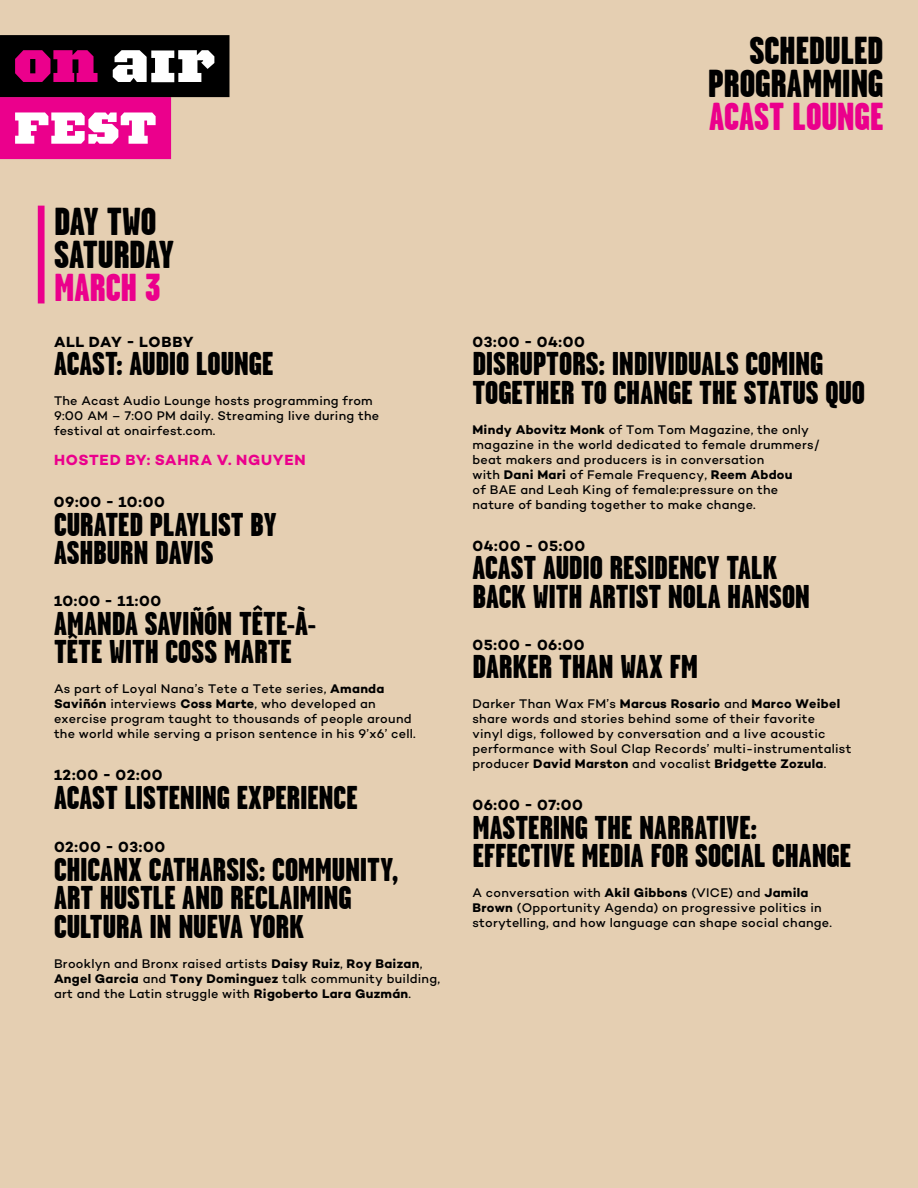
<style>
.page{position:relative;width:918px;height:1188px;background:#e5cfb2}
.page>*{position:absolute;margin:0;border:0;box-sizing:border-box;transform-origin:0 0}
.t1{font:900 39px/33px "Garage Gothic";letter-spacing:-.01em;color:#000}
.t2{font:900 39px "Garage Gothic";letter-spacing:-.005em;color:#eb008c}
.t3{font:900 33px/28.5px "Garage Gothic";letter-spacing:-.01em;color:#000}
.t4{font:700 15px "Campton";letter-spacing:.035em;color:#000}
.t5{font:700 15px "Campton";letter-spacing:.05em;color:#eb008c}
.t6{font:500 12.75px/15px "Campton";letter-spacing:.02em;color:#000}
.s1{font-weight:700}
</style>
<div class="page">
<div style="left:0;top:97px;width:171px;height:62px;background:#eb008c"></div>
<svg style="left:15px;top:112px;width:141px;height:32px"></svg>
<div style="left:0;top:35px;width:230px;height:62px;background:#000"></div>
<svg style="left:15px;top:50px;width:83px;height:32px"></svg>
<svg style="left:113px;top:50px;width:101px;height:32px"></svg>
<div style="left:38px;top:206px;width:7px;height:97px;background:#eb008c"></div>
<h1 class="t1" style="left:54px;top:205px;width:122px">DAY TWO<br>SATURDAY</h1>
<h1 class="t2" style="left:54px;top:266px;width:108px">MARCH 3</h1>
<p class="t4" style="left:54px;top:332px;width:141px">ALL DAY - LOBBY</p>
<h2 class="t3" style="left:54px;top:349px;width:221px">ACAST: AUDIO LOUNGE</h2>
<p class="t6" style="left:54px;top:393px;width:327px">The Acast Audio Lounge hosts programming from<br>9:00 AM – 7:00 PM daily. Streaming live during the festival at onairfest.com.</p>
<p class="t5" style="left:54px;top:451px;width:253px">HOSTED BY: SAHRA V. NGUYEN</p>
<p class="t4" style="left:54px;top:493px;width:112px">09:00 - 10:00</p>
<h2 class="t3" style="left:54px;top:510px;width:224px">CURATED PLAYLIST BY<br>ASHBURN DAVIS</h2>
<p class="t4" style="left:54px;top:592px;width:109px">10:00 - 11:00</p>
<h2 class="t3" style="left:54px;top:609px;width:264px">AMANDA SAVIÑÓN TÊTE-À-<br>TÊTE WITH COSS MARTE</h2>
<p class="t6" style="left:54px;top:681px;width:363px">As part of Loyal Nana’s Tete a Tete series, <span class="s1">Amanda Saviñón</span> interviews <span class="s1">Coss Marte</span>, who developed an exercise program taught to thousands of people around the world while serving a prison sentence in his 9’x6’ cell.</p>
<p class="t4" style="left:54px;top:766px;width:110px">12:00 - 02:00</p>
<h2 class="t3" style="left:54px;top:783px;width:305px">ACAST LISTENING EXPERIENCE</h2>
<p class="t4" style="left:54px;top:838px;width:113px">02:00 - 03:00</p>
<h2 class="t3" style="left:54px;top:855px;width:346px">CHICANX CATHARSIS: COMMUNITY,<br>ART HUSTLE AND RECLAIMING<br>CULTURA IN NUEVA YORK</h2>
<p class="t6" style="left:54px;top:956px;width:388px">Brooklyn and Bronx raised artists <span class="s1">Daisy Ruiz</span>, <span class="s1">Roy Baizan</span>,<br><span class="s1">Angel Garcia</span> and <span class="s1">Tony Dominguez</span> talk community building, art and the Latin struggle with <span class="s1">Rigoberto Lara Guzmán</span>.</p>
<h1 class="t1" style="left:708px;top:33px;width:177px;text-align:right">SCHEDULED<br>PROGRAMMING</h1>
<h1 class="t2" style="left:709px;top:94px;width:176px">ACAST LOUNGE</h1>
<p class="t4" style="left:472px;top:332px;width:114px">03:00 - 04:00</p>
<h2 class="t3" style="left:472px;top:349px;width:394px">DISRUPTORS: INDIVIDUALS COMING<br>TOGETHER TO CHANGE THE STATUS QUO</h2>
<p class="t6" style="left:472px;top:422px;width:348px"><span class="s1">Mindy Abovitz Monk</span> of Tom Tom Magazine, the only magazine in the world dedicated to female drummers/ beat makers and producers is in conversation<br>with <span class="s1">Dani Mari</span> of Female Frequency, <span class="s1">Reem Abdou<br></span>of BAE and Leah King of female:pressure on the nature of banding together to make change.</p>
<p class="t4" style="left:472px;top:536px;width:114px">04:00 - 05:00</p>
<h2 class="t3" style="left:472px;top:553px;width:339px">ACAST AUDIO RESIDENCY TALK<br>BACK WITH ARTIST NOLA HANSON</h2>
<p class="t4" style="left:472px;top:635px;width:114px">05:00 - 06:00</p>
<h2 class="t3" style="left:472px;top:652px;width:227px">DARKER THAN WAX FM</h2>
<p class="t6" style="left:472px;top:696px;width:380px">Darker Than Wax FM’s <span class="s1">Marcus Rosario</span> and <span class="s1">Marco Weibel </span>share words and stories behind some of their favorite<br>vinyl digs, followed by conversation and a live acoustic performance with Soul Clap Records’ multi-instrumentalist producer <span class="s1">David Marston</span> and vocalist <span class="s1">Bridgette Zozula</span>.</p>
<p class="t4" style="left:472px;top:796px;width:112px">06:00 - 07:00</p>
<h2 class="t3" style="left:472px;top:813px;width:380px">MASTERING THE NARRATIVE:<br>EFFECTIVE MEDIA FOR SOCIAL CHANGE</h2>
<p class="t6" style="left:472px;top:885px;width:361px">A conversation with <span class="s1">Akil Gibbons</span> (VICE) and <span class="s1">Jamila<br>Brown</span> (Opportunity Agenda) on progressive politics in storytelling, and how language can shape social change.</p>
</div>
